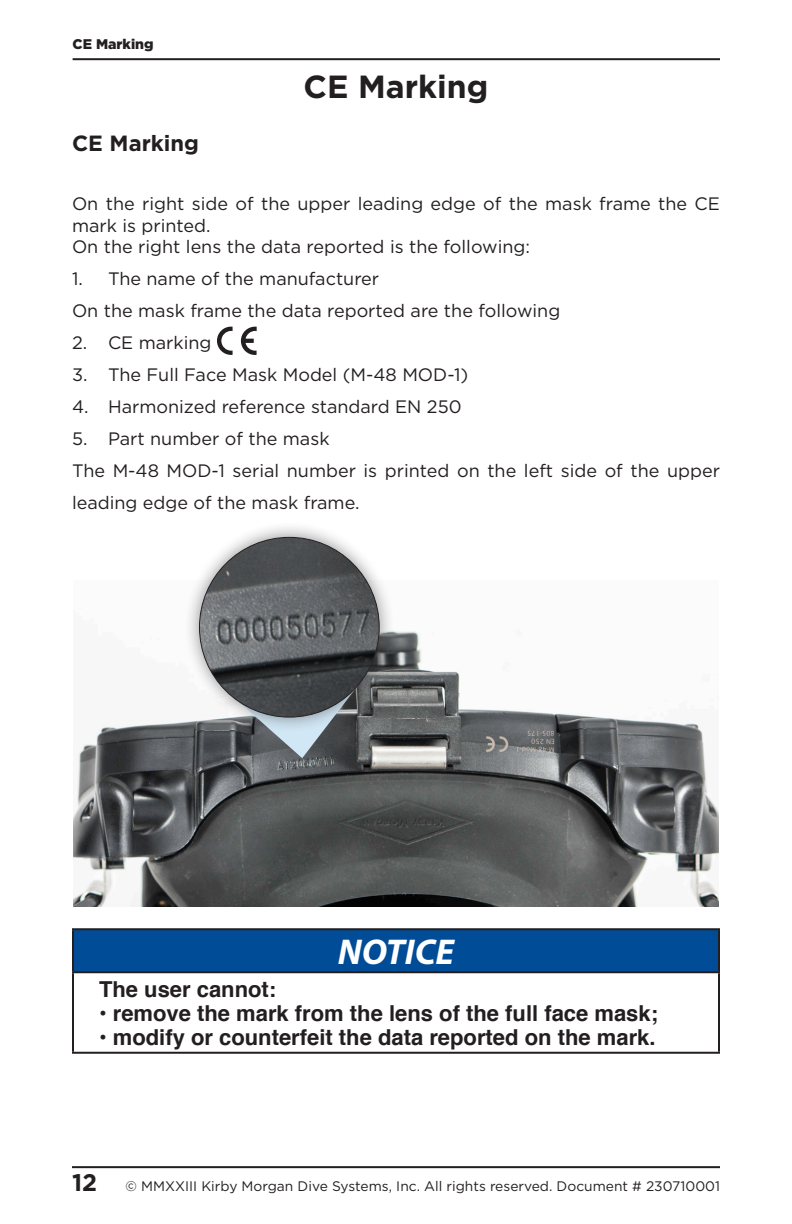
<style>
.page{position:relative;width:792px;height:1224px;background:#fff}
.page>*{position:absolute;margin:0;border:0;box-sizing:border-box;transform-origin:0 0}
.Notice{font:italic 700 36px "Myriad Pro";color:#fff}
.Section_X{font:700 32px "Gotham";color:#231f20}
.DSI_2004_Warning{font:700 22px "Helvetica";color:#231f20}
.t1{font:700 22px "Gotham";color:#231f20}
.Body_Text{font:18px/21.6px "Gotham";color:#231f20}
.t2{font:900 14px "Gotham";color:#231f20}
.t3{font:13.8px "Gotham";color:#231f20}
.s1{font-weight:700;font-size:24px}
</style>
<div class="page">
<hr style="left:73px;top:58px;width:647px;height:2px;background:#231f20">
<hr style="left:72px;top:1166px;width:648px;height:2px;background:#231f20">
<svg style="left:241px;top:327px;width:16px;height:28px"></svg>
<svg style="left:217px;top:327px;width:16px;height:28px"></svg>
<img style="left:74px;top:631px;width:644px;height:276px">
<svg style="left:220px;top:733px;width:138px;height:25px;background:#636a6e"></svg>
<div style="left:183px;top:521px;width:212px;height:212px;background:#231f20;opacity:.5"></div>
<img style="left:200px;top:537px;width:179px;height:180px;border-radius:90px">
<div style="left:73px;top:929px;width:646px;height:43px;background:#004c97"></div>
<hr style="left:72px;top:973px;width:2px;height:79px;background:#231f20">
<hr style="left:718px;top:973px;width:2px;height:79px;background:#231f20">
<hr style="left:72px;top:1052px;width:648px;height:2px;background:#231f20">
<hr style="left:72px;top:928px;width:648px;height:2px;background:#231f20">
<hr style="left:72px;top:930px;width:2px;height:41px;background:#231f20">
<hr style="left:718px;top:930px;width:2px;height:41px;background:#231f20">
<hr style="left:72px;top:971px;width:648px;height:2px;background:#231f20">
<p class="t2" style="left:73px;top:35px;width:82px">CE Marking</p>
<p class="t1" style="left:72px;top:129px;width:129px">CE Marking</p>
<p class="Section_X" style="left:304px;top:65px;width:186px">CE Marking</p>
<p class="Body_Text" style="left:72px;top:192px;width:650px">On the right side of the upper leading edge of the mask frame the CE mark is printed.</p>
<p class="Body_Text" style="left:72px;top:236px;width:460px">On the right lens the data reported is the following:</p>
<p class="Body_Text" style="left:72px;top:268px;width:309px">1. The name of the manufacturer</p>
<p class="Body_Text" style="left:72px;top:300px;width:490px">On the mask frame the data reported are the following</p>
<p class="Body_Text" style="left:72px;top:332px;width:141px">2. CE marking</p>
<p class="Body_Text" style="left:72px;top:364px;width:398px">3. The Full Face Mask Model (M-48 MOD-1)</p>
<p class="Body_Text" style="left:72px;top:396px;width:391px">4. Harmonized reference standard EN 250</p>
<p class="Body_Text" style="left:72px;top:428px;width:259px">5. Part number of the mask</p>
<p class="Body_Text" style="left:72px;top:454px;width:650px;line-height:32px">The M-48 MOD-1 serial number is printed on the left side of the upper leading edge of the mask frame.</p>
<p class="Notice" style="left:338px;top:929px;width:118px">NOTICE</p>
<p class="DSI_2004_Warning" style="left:99px;top:971px;width:179px">The user cannot:</p>
<p class="DSI_2004_Warning" style="left:99px;top:995px;width:561px">• remove the mark from the lens of the full face mask;</p>
<p class="DSI_2004_Warning" style="left:99px;top:1019px;width:558px">• modify or counterfeit the data reported on the mark.</p>
<p class="t3" style="left:72px;top:1177px;width:650px"><span class="s1">12</span> © MMXXIII Kirby Morgan Dive Systems, Inc. All rights reserved. Document # 230710001</p>
</div>
